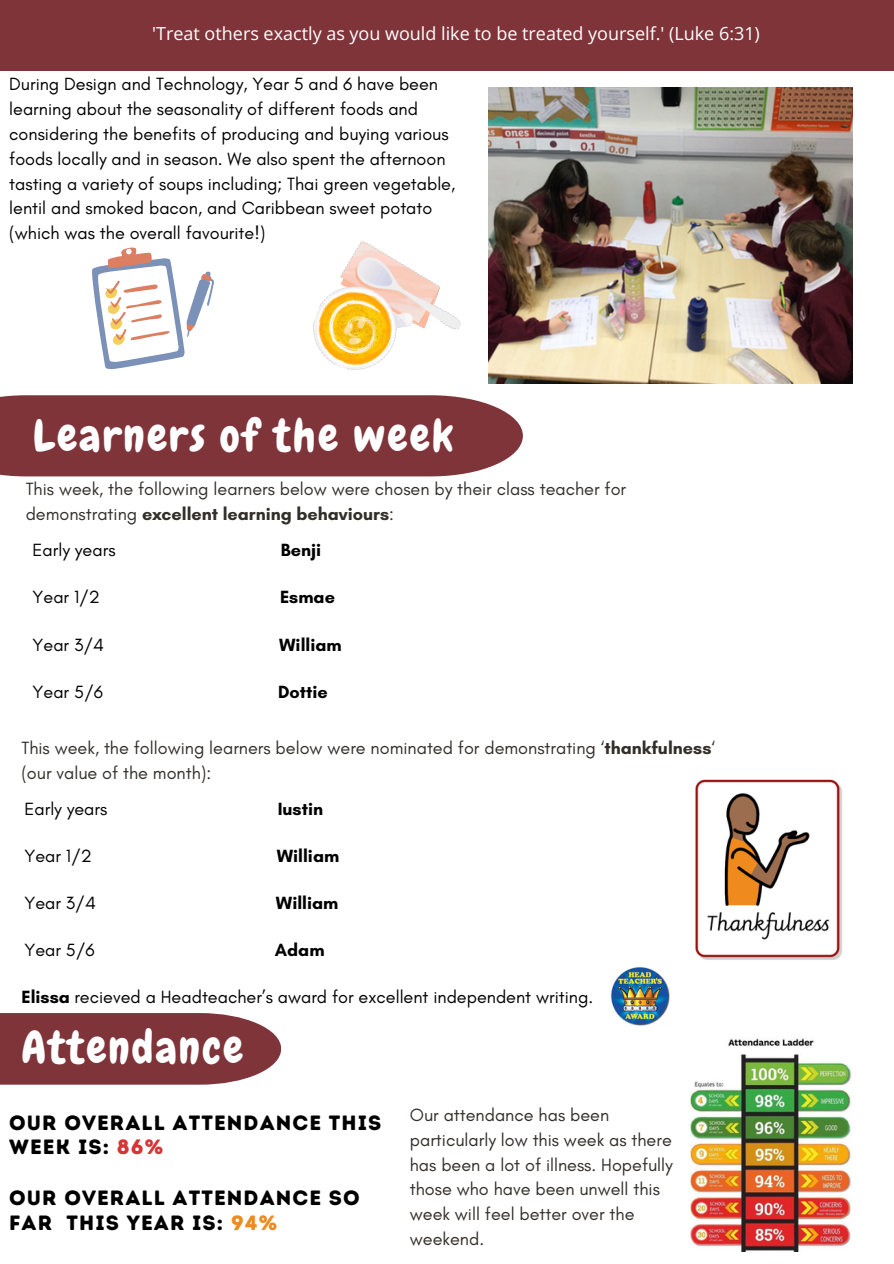
<style>
.page{position:relative;width:894px;height:1264px;background:#fff}
.page>*{position:absolute;margin:0;border:0;box-sizing:border-box;transform-origin:0 0}
.t1{font:44.7px "Chewy";letter-spacing:.05em;color:#fff}
.t2{font:20.7px/24.8px "Intro Rust Base";letter-spacing:.05em;color:#000}
.t3{font:18px/24.8px "Glacial Indifference";color:#000}
.t4{font:18px/24.8px "Glacial Indifference";color:#322e2a}
.t5{font:18px "Open Sans";color:#fff}
.t6{font:700 18px "Glacial Indifference";color:#000}
.s1{font-weight:700}
.s2{color:#d53535}
.s3{color:#ee8b1e}
</style>
<div class="page">
<div style="left:0;top:0;width:893px;height:71px;background:#7f343a"></div>
<div style="left:0;top:395px;width:522px;height:81px;background:#7f343a"></div>
<div style="left:0;top:1013px;width:281px;height:71px;background:#7f343a"></div>
<img style="left:695px;top:779px;width:147px;height:181px">
<img style="left:488px;top:87px;width:364px;height:296px">
<img style="left:690px;top:1038px;width:161px;height:213px">
<img style="left:302px;top:241px;width:174px;height:159px">
<svg style="left:92px;top:247px;width:122px;height:122px"></svg>
<img style="left:610px;top:967px;width:60px;height:59px">
<p class="t5" style="left:152px;top:20px;width:609px">'Treat others exactly as you would like to be treated yourself.' (Luke 6:31)</p>
<p class="t3" style="left:9px;top:72px;width:447px">During Design and Technology, Year 5 and 6 have been learning about the seasonality of different foods and considering the benefits of producing and buying various foods locally and in season. We also spent the afternoon tasting a variety of soups including; Thai green vegetable, lentil and smoked bacon, and Caribbean sweet potato (which was the overall favourite!)</p>
<p class="t1" style="left:33px;top:407px;width:421px">Learners of the week</p>
<p class="t4" style="left:26px;top:476px;width:602px">This week, the following learners below were chosen by their class teacher for demonstrating <span class="s1">excellent learning behaviours</span>:</p>
<p class="t3" style="left:33px;top:537px;width:84px">Early years</p>
<p class="t6" style="left:281px;top:539px;width:42px">Benji</p>
<p class="t3" style="left:33px;top:584px;width:69px">Year 1/2</p>
<p class="t6" style="left:280px;top:586px;width:56px">Esmae</p>
<p class="t3" style="left:33px;top:632px;width:73px">Year 3/4</p>
<p class="t6" style="left:279px;top:633px;width:64px">William</p>
<p class="t3" style="left:33px;top:679px;width:72px">Year 5/6</p>
<p class="t6" style="left:278px;top:680px;width:51px">Dottie</p>
<p class="t4" style="left:21px;top:735px;width:695px">This week, the following learners below were nominated for demonstrating ‘<span class="s1">thankfulness</span>‘ (our value of the month):</p>
<p class="t3" style="left:24px;top:796px;width:84px">Early years</p>
<p class="t6" style="left:277px;top:797px;width:47px">Iustin</p>
<p class="t3" style="left:24px;top:843px;width:69px">Year 1/2</p>
<p class="t6" style="left:277px;top:844px;width:64px">William</p>
<p class="t3" style="left:24px;top:890px;width:73px">Year 3/4</p>
<p class="t6" style="left:276px;top:892px;width:64px">William</p>
<p class="t3" style="left:24px;top:937px;width:72px">Year 5/6</p>
<p class="t6" style="left:275px;top:939px;width:51px">Adam</p>
<p class="t3" style="left:21px;top:984px;width:573px"><span class="s1">Elissa</span> recieved a Headteacher’s award for excellent independent writing.</p>
<p class="t1" style="left:21px;top:1019px;width:223px">Attendance</p>
<p class="t2" style="left:9px;top:1110px;width:373px">OUR OVERALL ATTENDANCE THIS<br>WEEK IS: <span class="s2">86%</span></p>
<p class="t2" style="left:9px;top:1185px;width:352px">OUR OVERALL ATTENDANCE SO<br>FAR THIS YEAR IS: <span class="s3">94%</span></p>
<p class="t4" style="left:409px;top:1102px;width:264px">Our attendance has been particularly low this week as there has been a lot of illness. Hopefully those who have been unwell this week will feel better over the weekend.</p>
</div>
